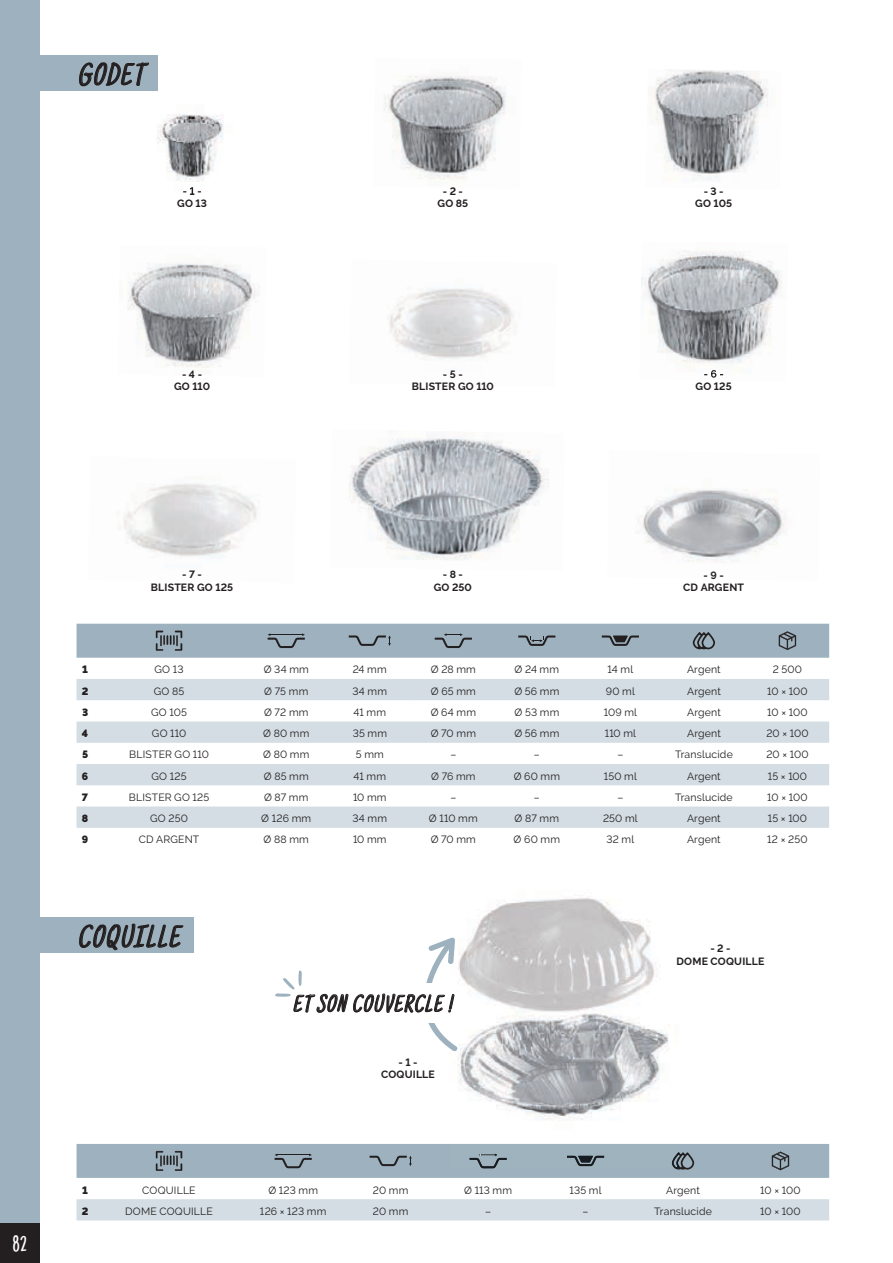
<style>
.page{position:relative;width:893px;height:1263px;background:#fff}
.page>*{position:absolute;margin:0;border:0;box-sizing:border-box;transform-origin:0 0}
.t1{font:italic 31.5px "Just Another Hand";color:#231f20}
.t2{font:italic 24px "Just Another Hand";color:#231f20}
.t3{font:22.5px "Just Another Hand";color:#fff}
.t4{font:10.5px "Raleway";letter-spacing:.02em;color:#231f20}
.t5{font:700 10.5px/12.6px "Raleway";letter-spacing:.02em;color:#231f20;text-align:center}
.t6{font:900 10.5px "Raleway";color:#231f20}
</style>
<div class="page">
<img style="left:349px;top:438px;width:200px;height:122px">
<img style="left:128px;top:263px;width:132px;height:105px">
<img style="left:387px;top:288px;width:127px;height:71px">
<img style="left:119px;top:483px;width:138px;height:75px">
<img style="left:638px;top:489px;width:149px;height:73px">
<img style="left:655px;top:69px;width:113px;height:112px">
<div style="left:13px;top:55px;width:145px;height:36px;background:#9db2be"></div>
<svg style="left:79px;top:62px;width:70px;height:25px"></svg>
<div style="left:13px;top:917px;width:181px;height:36px;background:#9db2be"></div>
<svg style="left:79px;top:923px;width:105px;height:28px"></svg>
<svg style="left:77px;top:679px;width:752px;height:149px;fill:#d3dde3"></svg>
<svg style="left:77px;top:624px;width:752px;height:34px;background:#98acb7"></svg>
<img style="left:157px;top:114px;width:67px;height:68px">
<img style="left:183px;top:187px;width:18px;height:6px">
<img style="left:384px;top:75px;width:122px;height:105px">
<img style="left:641px;top:250px;width:141px;height:126px">
<img style="left:704px;top:370px;width:19px;height:8px">
<img style="left:458px;top:1025px;width:211px;height:95px">
<svg style="left:77px;top:1144px;width:752px;height:76px"></svg>
<img style="left:469px;top:1158px;width:38px;height:10px">
<img style="left:567px;top:1156px;width:37px;height:10px">
<img style="left:578px;top:1156px;width:15px;height:6px">
<img style="left:672px;top:1152px;width:7px;height:16px">
<img style="left:459px;top:898px;width:204px;height:130px">
<svg style="left:275px;top:937px;width:184px;height:116px"></svg>
<div style="left:0;top:0;width:39px;height:1263px;background:#9db2be"></div>
<div style="left:0;top:1224px;width:39px;height:39px;background:#231f20"></div>
<h1 class="t1" style="left:77px;top:57px;width:78px">GODET</h1>
<p class="t5" style="left:177px;top:197px;width:31px">GO 13</p>
<p class="t5" style="left:174px;top:368px;width:38px">- 4 -<br>GO 110</p>
<p class="t5" style="left:437px;top:185px;width:32px">- 2 -<br>GO 85</p>
<p class="t5" style="left:412px;top:368px;width:84px">- 5 -<br>BLISTER GO 110</p>
<p class="t5" style="left:695px;top:185px;width:38px">- 3 -<br>GO 105</p>
<p class="t5" style="left:696px;top:380px;width:38px">GO 125</p>
<h3 class="t3" style="left:12px;top:1230px;width:16px">82</h3>
<p class="t5" style="left:151px;top:568px;width:84px">- 7 -<br>BLISTER GO 125</p>
<p class="t5" style="left:434px;top:568px;width:40px">- 8 -<br>GO 250</p>
<p class="t5" style="left:683px;top:569px;width:62px">- 9 -<br>CD ARGENT</p>
<p class="t6" style="left:82px;top:663px;width:7px">1</p>
<p class="t4" style="left:155px;top:663px;width:30px">GO 13</p>
<p class="t4" style="left:264px;top:663px;width:47px">Ø 34 mm</p>
<p class="t4" style="left:353px;top:663px;width:35px">24 mm</p>
<p class="t4" style="left:431px;top:663px;width:47px">Ø 28 mm</p>
<p class="t4" style="left:515px;top:663px;width:46px">Ø 24 mm</p>
<p class="t4" style="left:608px;top:663px;width:27px">14 ml</p>
<p class="t4" style="left:687px;top:663px;width:35px">Argent</p>
<p class="t4" style="left:773px;top:663px;width:31px">2 500</p>
<p class="t6" style="left:82px;top:685px;width:8px">2</p>
<p class="t4" style="left:154px;top:685px;width:32px">GO 85</p>
<p class="t4" style="left:264px;top:685px;width:46px">Ø 75 mm</p>
<p class="t4" style="left:353px;top:685px;width:36px">34 mm</p>
<p class="t4" style="left:431px;top:685px;width:47px">Ø 65 mm</p>
<p class="t4" style="left:514px;top:685px;width:47px">Ø 56 mm</p>
<p class="t4" style="left:606px;top:685px;width:31px">90 ml</p>
<p class="t4" style="left:687px;top:685px;width:35px">Argent</p>
<p class="t4" style="left:767px;top:685px;width:42px">10 × 100</p>
<p class="t6" style="left:82px;top:706px;width:8px">3</p>
<p class="t4" style="left:151px;top:706px;width:37px">GO 105</p>
<p class="t4" style="left:264px;top:706px;width:46px">Ø 72 mm</p>
<p class="t4" style="left:354px;top:706px;width:34px">41 mm</p>
<p class="t4" style="left:431px;top:706px;width:47px">Ø 64 mm</p>
<p class="t4" style="left:514px;top:706px;width:46px">Ø 53 mm</p>
<p class="t4" style="left:604px;top:706px;width:35px">109 ml</p>
<p class="t4" style="left:687px;top:706px;width:35px">Argent</p>
<p class="t4" style="left:767px;top:706px;width:42px">10 × 100</p>
<p class="t6" style="left:82px;top:727px;width:8px">4</p>
<p class="t4" style="left:152px;top:727px;width:36px">GO 110</p>
<p class="t4" style="left:263px;top:727px;width:48px">Ø 80 mm</p>
<p class="t4" style="left:353px;top:727px;width:36px">35 mm</p>
<p class="t4" style="left:431px;top:727px;width:47px">Ø 70 mm</p>
<p class="t4" style="left:514px;top:727px;width:47px">Ø 56 mm</p>
<p class="t4" style="left:605px;top:727px;width:33px">110 ml</p>
<p class="t4" style="left:687px;top:727px;width:35px">Argent</p>
<p class="t4" style="left:766px;top:727px;width:44px">20 × 100</p>
<p class="t6" style="left:82px;top:748px;width:8px">5</p>
<p class="t4" style="left:129px;top:748px;width:81px">BLISTER GO 110</p>
<p class="t4" style="left:263px;top:748px;width:48px">Ø 80 mm</p>
<p class="t4" style="left:356px;top:748px;width:30px">5 mm</p>
<p class="t4" style="left:450px;top:748px;width:7px">–</p>
<p class="t4" style="left:534px;top:748px;width:7px">–</p>
<p class="t4" style="left:617px;top:748px;width:7px">–</p>
<p class="t4" style="left:675px;top:748px;width:59px">Translucide</p>
<p class="t4" style="left:766px;top:748px;width:44px">20 × 100</p>
<p class="t6" style="left:82px;top:770px;width:8px">6</p>
<p class="t4" style="left:152px;top:770px;width:36px">GO 125</p>
<p class="t4" style="left:264px;top:770px;width:46px">Ø 85 mm</p>
<p class="t4" style="left:354px;top:770px;width:34px">41 mm</p>
<p class="t4" style="left:431px;top:770px;width:46px">Ø 76 mm</p>
<p class="t4" style="left:514px;top:770px;width:48px">Ø 60 mm</p>
<p class="t4" style="left:604px;top:770px;width:35px">150 ml</p>
<p class="t4" style="left:687px;top:770px;width:35px">Argent</p>
<p class="t4" style="left:768px;top:770px;width:41px">15 × 100</p>
<p class="t6" style="left:82px;top:791px;width:8px">7</p>
<p class="t4" style="left:129px;top:791px;width:82px">BLISTER GO 125</p>
<p class="t4" style="left:264px;top:791px;width:46px">Ø 87 mm</p>
<p class="t4" style="left:353px;top:791px;width:35px">10 mm</p>
<p class="t4" style="left:450px;top:791px;width:7px">–</p>
<p class="t4" style="left:534px;top:791px;width:7px">–</p>
<p class="t4" style="left:617px;top:791px;width:7px">–</p>
<p class="t4" style="left:675px;top:791px;width:59px">Translucide</p>
<p class="t4" style="left:767px;top:791px;width:42px">10 × 100</p>
<p class="t6" style="left:82px;top:812px;width:8px">8</p>
<p class="t4" style="left:150px;top:812px;width:39px">GO 250</p>
<p class="t4" style="left:261px;top:812px;width:51px">Ø 126 mm</p>
<p class="t4" style="left:352px;top:812px;width:36px">34 mm</p>
<p class="t4" style="left:429px;top:812px;width:50px">Ø 110 mm</p>
<p class="t4" style="left:515px;top:812px;width:46px">Ø 87 mm</p>
<p class="t4" style="left:603px;top:812px;width:36px">250 ml</p>
<p class="t4" style="left:687px;top:812px;width:35px">Argent</p>
<p class="t4" style="left:768px;top:812px;width:41px">15 × 100</p>
<p class="t6" style="left:82px;top:834px;width:8px">9</p>
<p class="t4" style="left:139px;top:834px;width:62px">CD ARGENT</p>
<p class="t4" style="left:264px;top:834px;width:47px">Ø 88 mm</p>
<p class="t4" style="left:353px;top:834px;width:35px">10 mm</p>
<p class="t4" style="left:431px;top:834px;width:47px">Ø 70 mm</p>
<p class="t4" style="left:514px;top:834px;width:48px">Ø 60 mm</p>
<p class="t4" style="left:606px;top:834px;width:29px">32 ml</p>
<p class="t4" style="left:687px;top:834px;width:35px">Argent</p>
<p class="t4" style="left:767px;top:834px;width:42px">12 × 250</p>
<h1 class="t1" style="left:77px;top:919px;width:114px">COQUILLE</h1>
<h2 class="t2" style="left:292px;top:990px;width:169px">ETSONCOUVERCLE!</h2>
<p class="t5" style="left:381px;top:1055px;width:55px">- 1 -<br>COQUILLE</p>
<p class="t5" style="left:677px;top:942px;width:89px">- 2 -<br>DOME COQUILLE</p>
<p class="t6" style="left:82px;top:1184px;width:7px">1</p>
<p class="t4" style="left:142px;top:1184px;width:55px">COQUILLE</p>
<p class="t4" style="left:268px;top:1184px;width:51px">Ø 123 mm</p>
<p class="t4" style="left:373px;top:1184px;width:37px">20 mm</p>
<p class="t4" style="left:464px;top:1184px;width:50px">Ø 113 mm</p>
<p class="t4" style="left:569px;top:1184px;width:34px">135 ml</p>
<p class="t4" style="left:666px;top:1184px;width:35px">Argent</p>
<p class="t4" style="left:760px;top:1184px;width:42px">10 × 100</p>
<p class="t6" style="left:82px;top:1205px;width:8px">2</p>
<p class="t4" style="left:125px;top:1205px;width:89px">DOME COQUILLE</p>
<p class="t4" style="left:260px;top:1205px;width:68px">126 × 123 mm</p>
<p class="t4" style="left:373px;top:1205px;width:37px">20 mm</p>
<p class="t4" style="left:485px;top:1205px;width:7px">–</p>
<p class="t4" style="left:583px;top:1205px;width:7px">–</p>
<p class="t4" style="left:654px;top:1205px;width:59px">Translucide</p>
<p class="t4" style="left:760px;top:1205px;width:42px">10 × 100</p>
</div>
